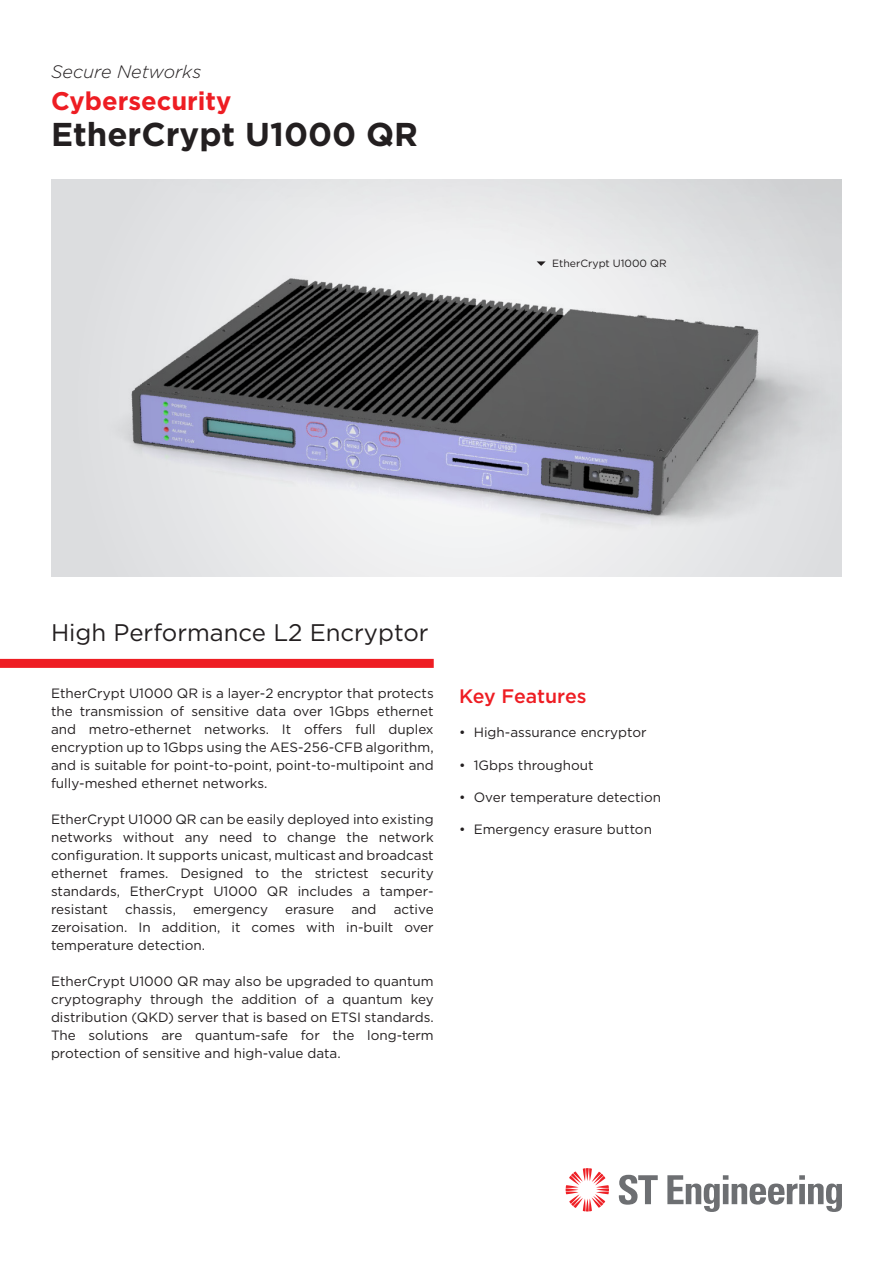
<style>
.page{position:relative;width:893px;height:1263px;background:#fff}
.page>*{position:absolute;margin:0;border:0;box-sizing:border-box;transform-origin:0 0}
.t1{font:700 33px "Gotham";color:#231f20}
.t2{font:700 25.5px "Gotham";color:#ee1d23}
.t3{font:24px "Gotham";color:#231f20}
.t4{font:500 19.5px "Gotham";letter-spacing:-.005em;color:#ee1d23}
.t5{font:italic 300 18px "Gotham";color:#231f20}
.t6{font:13.5px/18px "Gotham";color:#231f20;text-align:justify}
.t7{font:10.5px "Gotham";color:#231f20}
</style>
<div class="page">
<div style="left:0;top:659px;width:434px;height:9px;background:#ee1d23"></div>
<svg style="left:566px;top:1168px;width:43px;height:43px"></svg>
<svg style="left:619px;top:1175px;width:39px;height:30px"></svg>
<svg style="left:667px;top:1175px;width:175px;height:37px"></svg>
<img style="left:51px;top:179px;width:791px;height:397px">
<p class="t5" style="left:51px;top:60px;width:152px">Secure Networks</p>
<p class="t2" style="left:51px;top:84px;width:182px">Cybersecurity</p>
<p class="t1" style="left:51px;top:112px;width:369px">EtherCrypt U1000 QR</p>
<p class="t7" style="left:552px;top:257px;width:116px">EtherCrypt U1000 QR</p>
<p class="t3" style="left:51px;top:617px;width:379px">High Performance L2 Encryptor</p>
<p class="t6" style="left:51px;top:684px;width:384px">EtherCrypt U1000 QR is a layer-2 encryptor that protects the transmission of sensitive data over 1Gbps ethernet and metro-ethernet networks. It offers full duplex encryption up to 1Gbps using the AES-256-CFB algorithm, and is suitable for point-to-point, point-to-multipoint and fully-meshed ethernet networks.</p>
<p class="t6" style="left:51px;top:810px;width:384px">EtherCrypt U1000 QR can be easily deployed into existing networks without any need to change the network configuration. It supports unicast, multicast and broadcast ethernet frames. Designed to the strictest security standards, EtherCrypt U1000 QR includes a tamper&shy;resistant</p>
<p class="t6" style="left:125px;top:900px;width:52px">chassis,</p>
<p class="t6" style="left:193px;top:900px;width:76px">emergency</p>
<p class="t6" style="left:285px;top:900px;width:51px">erasure</p>
<p class="t6" style="left:351px;top:900px;width:27px">and</p>
<p class="t6" style="left:51px;top:900px;width:384px;text-indent:343px">active zeroisation. In addition, it comes with in-built over temperature detection.</p>
<p class="t6" style="left:51px;top:972px;width:384px">EtherCrypt U1000 QR may also be upgraded to quantum cryptography through the addition of a quantum key distribution (QKD) server that is based on ETSI standards.<br>The solutions are quantum-safe for the long-term protection of sensitive and high-value data.</p>
<p class="t4" style="left:459px;top:683px;width:129px">Key Features</p>
<p class="t6" style="left:459px;top:723px;width:189px">• High-assurance encryptor</p>
<p class="t6" style="left:459px;top:755px;width:136px">• 1Gbps throughout</p>
<p class="t6" style="left:459px;top:788px;width:203px">• Over temperature detection</p>
<p class="t6" style="left:459px;top:820px;width:194px">• Emergency erasure button</p>
</div>
